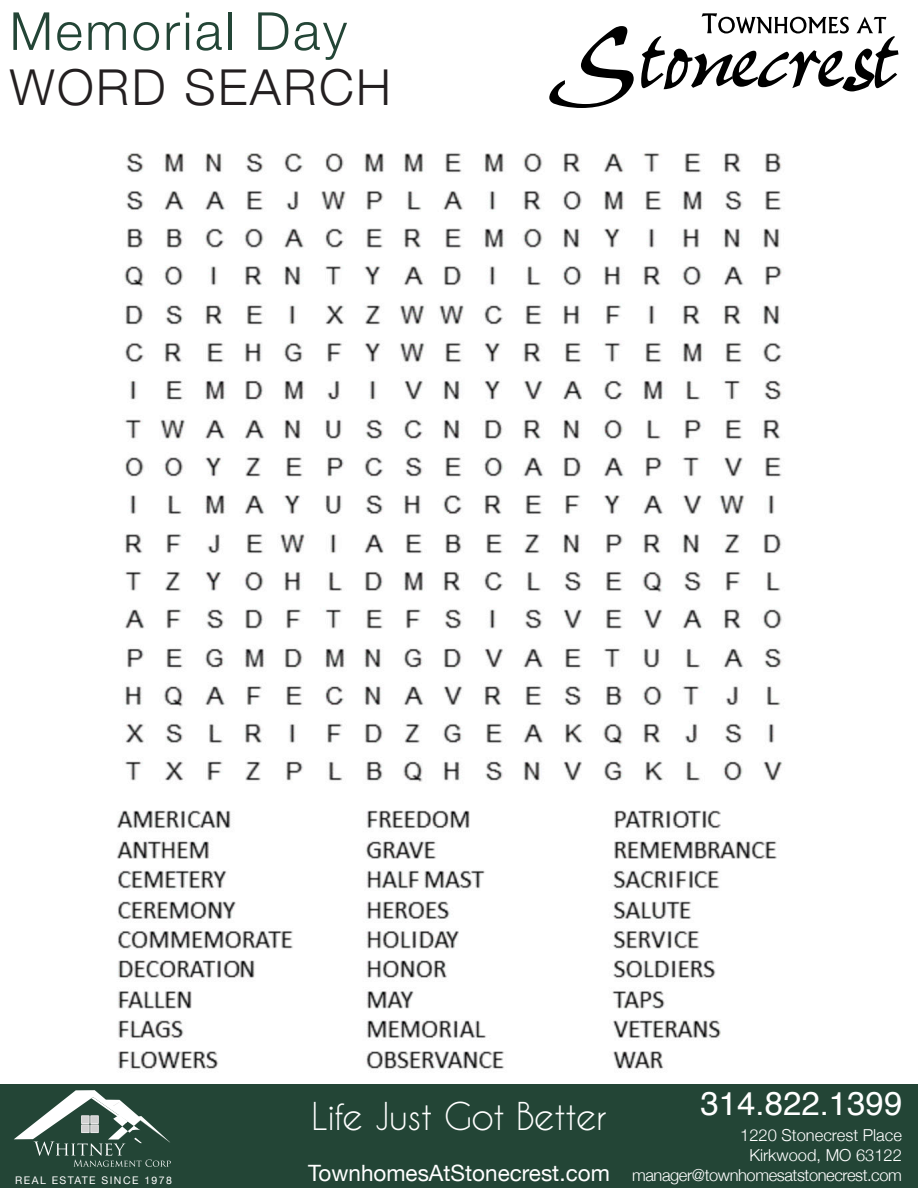
<style>
.page{position:relative;width:918px;height:1188px;background:#fff}
.page>*{position:absolute;margin:0;border:0;box-sizing:border-box;transform-origin:0 0}
.t1{font:300 52.5px "Helvetica Neue";letter-spacing:.05em;color:#234536}
.t2{font:300 49.5px "Helvetica Neue";letter-spacing:.05em;color:#231f20}
.t3{font:36px "Caviar Dreams";letter-spacing:-.02em;color:#fff}
.t4{font:33px "Helvetica";color:#fff}
.t5{font:22.5px "Helvetica Neue";color:#fff}
.t6{font:300 16.5px "Helvetica Neue";color:#fff}
.t7{font:300 16.5px "Helvetica Neue";letter-spacing:-.02em;color:#fff}
.t8{font:10.5px "Helvetica Neue";letter-spacing:.14em;color:#fff}
</style>
<div class="page">
<div style="left:0;top:1085px;width:918px;height:103px;background:#234536"></div>
<svg style="left:549px;top:26px;width:85px;height:82px"></svg>
<svg style="left:641px;top:14px;width:257px;height:77px"></svg>
<svg style="left:14px;top:1090px;width:157px;height:77px"></svg>
<div style="left:81px;top:1125px;width:8px;height:8px;border:1px solid #aaa9a9"></div>
<div style="left:82px;top:1125px;width:7px;height:8px;border:1px solid #f1f1f1"></div>
<div style="left:82px;top:1125px;width:7px;height:7px;background:#d1d1d1"></div>
<div style="left:91px;top:1125px;width:7px;height:8px;border:1px solid #f1f1f1"></div>
<div style="left:91px;top:1125px;width:7px;height:7px;background:#d1d1d1"></div>
<div style="left:91px;top:1116px;width:7px;height:8px;border:1px solid #aaa9a9"></div>
<div style="left:91px;top:1116px;width:7px;height:7px;background:#d1d1d1"></div>
<div style="left:81px;top:1116px;width:8px;height:8px;border:1px solid #aaa9a9"></div>
<div style="left:82px;top:1116px;width:7px;height:7px;background:#d1d1d1"></div>
<img style="left:117px;top:153px;width:665px;height:916px">
<p class="t1" style="left:10px;top:-11px;width:339px">Memorial Day</p>
<p class="t2" style="left:10px;top:48px;width:383px">WORD SEARCH</p>
<p class="t8" style="left:15px;top:1172px;width:158px">REAL ESTATE SINCE 1978</p>
<p class="t4" style="left:701px;top:1078px;width:203px">314.822.1399</p>
<p class="t6" style="left:740px;top:1122px;width:163px">1220 Stonecrest Place</p>
<p class="t6" style="left:749px;top:1142px;width:154px">Kirkwood, MO 63122</p>
<p class="t3" style="left:311px;top:1094px;width:297px">Life Just Got Better</p>
<p class="t5" style="left:308px;top:1156px;width:303px">TownhomesAtStonecrest.com</p>
<p class="t7" style="left:632px;top:1161px;width:271px">manager@townhomesatstonecrest.com</p>
</div>
